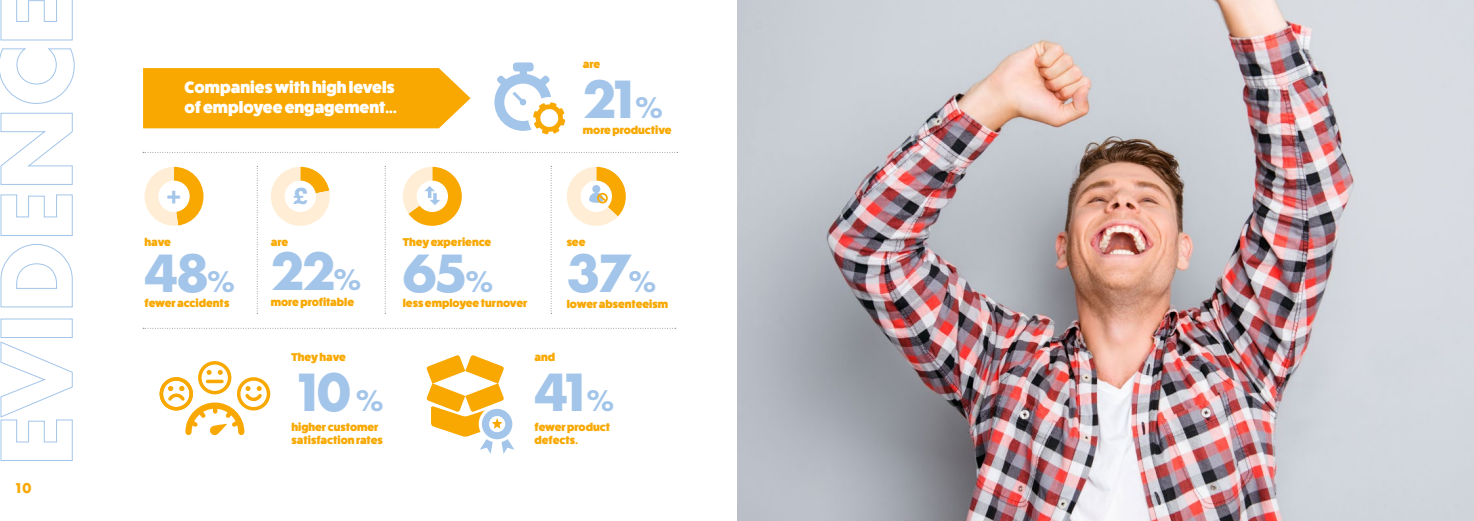
<style>
.page{position:relative;width:1474px;height:521px;background:#fff}
.page>*{position:absolute;margin:0;border:0;box-sizing:border-box;transform-origin:0 0}
.t1{font:700 49.61px "Futura";letter-spacing:-.07em;color:#a3c5e9}
.t2{font:700 23.62px "Futura";color:#a3c5e9}
.t3{font:700 21.26px "Futura";color:#a3c5e9}
.t4{font:800 16.54px/19.9px "Fat Frank";color:#fff}
.t5{font:700 13.12px "Futura";color:#f8a800}
.t6{font:800 11.38px/13.7px "Fat Frank";color:#f8a800}
.s1{font-size:27.56px}
</style>
<div class="page">
<div style="left:143px;top:68px;width:327px;height:60px;background:#f8a800"></div>
<svg style="left:0;top:341px;width:73px;height:120px"></svg>
<div style="left:1px;top:319px;width:72px;height:19px;border:1px solid #a3c5e9"></div>
<svg style="left:0;top:244px;width:73px;height:64px"></svg>
<svg style="left:0;top:194px;width:73px;height:42px"></svg>
<svg style="left:0;top:112px;width:73px;height:73px"></svg>
<svg style="left:0;top:48px;width:75px;height:56px"></svg>
<svg style="left:0;top:0;width:73px;height:41px"></svg>
<svg style="left:143px;top:328px;width:533px;height:1px"></svg>
<svg style="left:494px;top:62px;width:71px;height:73px"></svg>
<svg style="left:143px;top:152px;width:535px;height:1px"></svg>
<svg style="left:257px;top:166px;width:1px;height:148px"></svg>
<svg style="left:385px;top:166px;width:1px;height:148px"></svg>
<svg style="left:551px;top:166px;width:1px;height:148px"></svg>
<svg style="left:271px;top:167px;width:59px;height:59px"></svg>
<div style="left:285px;top:181px;width:31px;height:31px;background:#fff;border-radius:50%"></div>
<svg style="left:144px;top:167px;width:59px;height:59px"></svg>
<div style="left:158px;top:181px;width:32px;height:31px;background:#fff;border-radius:50%"></div>
<svg style="left:403px;top:167px;width:59px;height:59px"></svg>
<img style="left:737px;top:0;width:736px;height:521px">
<div style="left:198px;top:361px;width:33px;height:33px;border:4px solid #f8a800;border-radius:50%"></div>
<svg style="left:207px;top:370px;width:5px;height:5px"></svg>
<svg style="left:218px;top:370px;width:5px;height:5px"></svg>
<div style="left:160px;top:377px;width:33px;height:33px;border:4px solid #f8a800;border-radius:50%"></div>
<div style="left:237px;top:377px;width:33px;height:33px;border:4px solid #f8a800;border-radius:50%"></div>
<svg style="left:165px;top:386px;width:100px;height:50px"></svg>
<hr style="left:207px;top:380px;width:15px;height:3px;background:#f8a800">
<svg style="left:426px;top:355px;width:88px;height:99px"></svg>
<svg style="left:567px;top:167px;width:59px;height:59px"></svg>
<p class="t5" style="left:14px;top:479px;width:19px">10</p>
<h3 class="t4" style="left:184px;top:78px;width:214px">Companies with high levels of employee engagement...</h3>
<h2 class="t2" style="left:166px;top:180px;width:18px">+</h2>
<h3 class="t3" style="left:293px;top:180px;width:16px">£</h3>
<p class="t6" style="left:144px;top:235px;width:28px">have</p>
<h1 class="t1" style="left:144px;top:237px;width:92px">48<span class="s1">%</span></h1>
<p class="t6" style="left:144px;top:296px;width:86px">fewer accidents</p>
<p class="t6" style="left:271px;top:235px;width:19px">are</p>
<h1 class="t1" style="left:271px;top:235px;width:92px">22<span class="s1">%</span></h1>
<p class="t6" style="left:271px;top:295px;width:85px">more profitable</p>
<p class="t6" style="left:403px;top:235px;width:90px">They experience</p>
<h1 class="t1" style="left:403px;top:237px;width:92px">65<span class="s1">%</span></h1>
<p class="t6" style="left:403px;top:296px;width:126px">less employee turnover</p>
<p class="t6" style="left:583px;top:57px;width:19px">are</p>
<h1 class="t1" style="left:583px;top:63px;width:82px">21<span class="s1">%</span></h1>
<p class="t6" style="left:583px;top:124px;width:90px">more productive</p>
<p class="t6" style="left:567px;top:235px;width:20px">see</p>
<h1 class="t1" style="left:567px;top:237px;width:91px">37<span class="s1">%</span></h1>
<p class="t6" style="left:567px;top:297px;width:103px">lower absenteeism</p>
<p class="t6" style="left:291px;top:351px;width:56px">They have</p>
<h1 class="t1" style="left:291px;top:356px;width:94px">10 <span class="s1">%</span></h1>
<p class="t6" style="left:291px;top:420px;width:93px">higher customer satisfaction rates</p>
<p class="t6" style="left:534px;top:351px;width:22px">and</p>
<h1 class="t1" style="left:534px;top:356px;width:81px">41<span class="s1">%</span></h1>
<p class="t6" style="left:534px;top:420px;width:77px">fewer product defects.</p>
</div>
